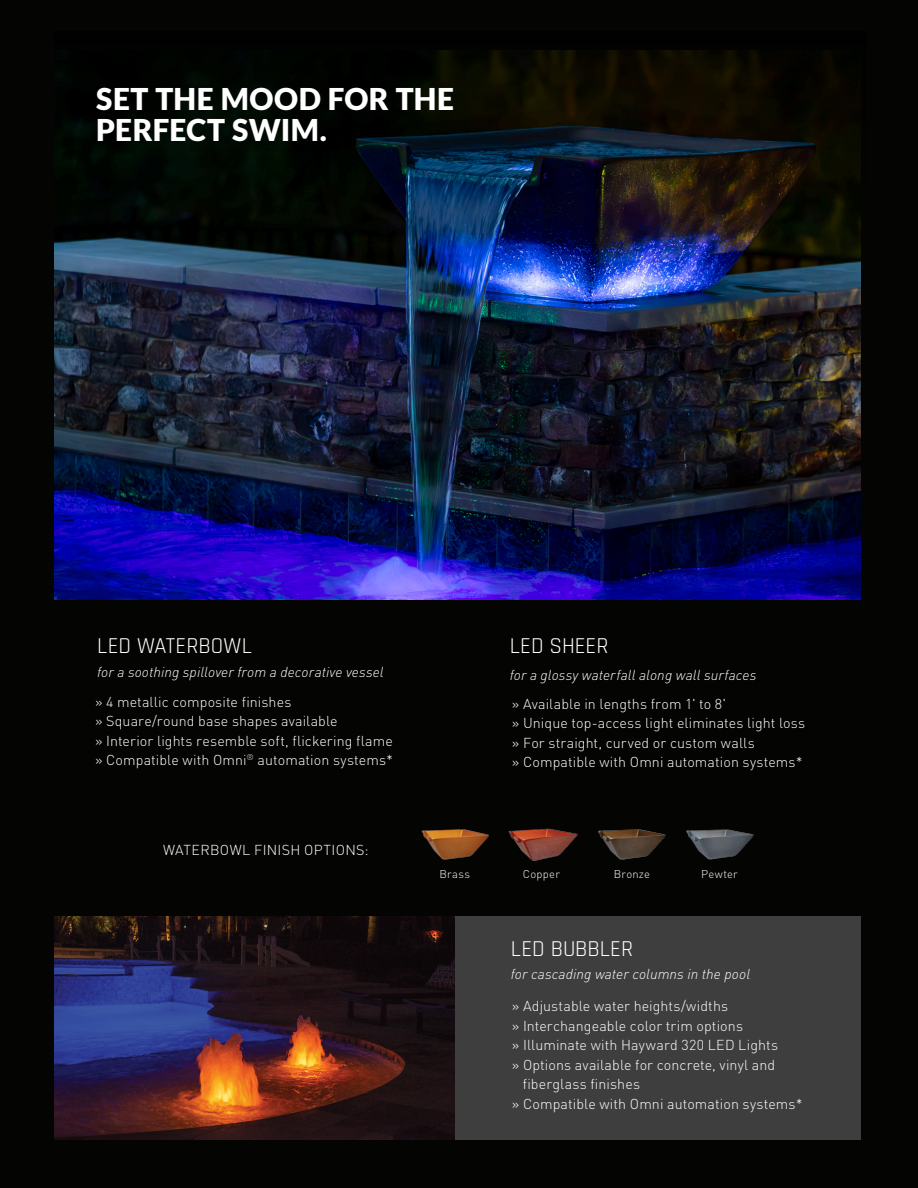
<style>
.page{position:relative;width:918px;height:1188px;background:#040503}
.page>*{position:absolute;margin:0;border:0;box-sizing:border-box;transform-origin:0 0}
.t1{font:900 30px/31.5px "Lato";letter-spacing:.015em;color:#fff}
.t2{font:22.5px "Rajdhani";color:#fff}
.t3{font:300 14.25px/19.5px "DIN Pro";letter-spacing:.01em;color:#fff}
.t4{font:italic 300 14.25px "DIN Pro";letter-spacing:.005em;color:#fff}
.t5{font:300 11.25px "DIN Pro";letter-spacing:.02em;color:#fff}
</style>
<div class="page">
<img style="left:54px;top:185px;width:807px;height:415px">
<div style="left:54px;top:916px;width:807px;height:224px;background:#3e3e3f"></div>
<img style="left:54px;top:916px;width:401px;height:224px">
<svg style="left:58px;top:50px;width:803px;height:135px"></svg>
<img style="left:421px;top:829px;width:68px;height:31px">
<img style="left:508px;top:828px;width:70px;height:33px">
<img style="left:598px;top:829px;width:68px;height:31px">
<img style="left:686px;top:829px;width:68px;height:31px">
<p class="t1" style="left:96px;top:82px;width:360px">SET THE MOOD FOR THE<br>PERFECT SWIM.</p>
<p class="t2" style="left:97px;top:633px;width:156px">LED WATERBOWL</p>
<p class="t2" style="left:510px;top:633px;width:100px">LED SHEER</p>
<p class="t4" style="left:97px;top:662px;width:288px">for a soothing spillover from a decorative vessel</p>
<p class="t4" style="left:510px;top:664px;width:248px">for a glossy waterfall along wall surfaces</p>
<p class="t3" style="left:95px;top:691px;width:198px">» 4 metallic composite finishes</p>
<p class="t3" style="left:95px;top:710px;width:244px">» Square/round base shapes available</p>
<p class="t3" style="left:95px;top:730px;width:299px">» Interior lights resemble soft, flickering flame</p>
<p class="t3" style="left:95px;top:749px;width:300px">» Compatible with Omni<sup>®</sup> automation systems*</p>
<p class="t3" style="left:512px;top:693px;width:295px">» Available in lengths from 1' to 8'<br>» Unique top-access light eliminates light loss</p>
<p class="t3" style="left:512px;top:732px;width:245px">» For straight, curved or custom walls</p>
<p class="t3" style="left:512px;top:751px;width:292px">» Compatible with Omni automation systems*</p>
<p class="t3" style="left:163px;top:840px;width:207px">WATERBOWL FINISH OPTIONS:</p>
<p class="t5" style="left:439px;top:866px;width:32px">Brass</p>
<p class="t5" style="left:523px;top:866px;width:38px">Copper</p>
<p class="t5" style="left:614px;top:866px;width:38px">Bronze</p>
<p class="t5" style="left:701px;top:866px;width:38px">Pewter</p>
<p class="t2" style="left:511px;top:936px;width:124px">LED BUBBLER</p>
<p class="t4" style="left:511px;top:963px;width:241px">for cascading water columns in the pool</p>
<p class="t3" style="left:512px;top:996px;width:218px">» Adjustable water heights/widths</p>
<p class="t3" style="left:512px;top:1015px;width:233px">» Interchangeable color trim options</p>
<p class="t3" style="left:512px;top:1035px;width:268px">» Illuminate with Hayward 320 LED Lights</p>
<p class="t3" style="left:523px;top:1054px;width:254px;text-indent:-11px">» Options available for concrete, vinyl and fiberglass finishes</p>
<p class="t3" style="left:512px;top:1093px;width:292px">» Compatible with Omni automation systems*</p>
</div>
